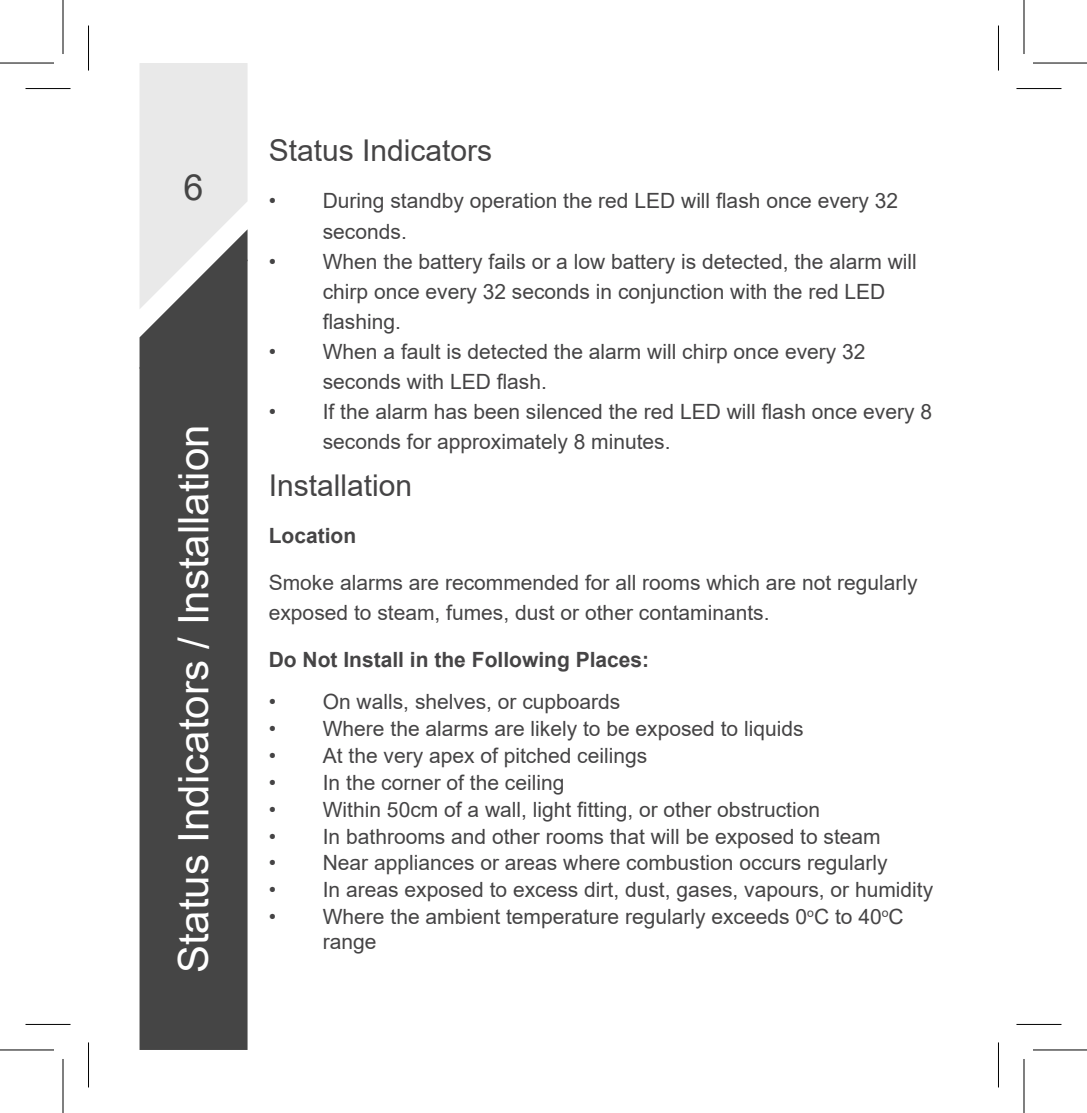
<style>
.page{position:relative;width:1087px;height:1113px;background:#fff}
.page>*{position:absolute;margin:0;border:0;box-sizing:border-box;transform-origin:0 0}
.Paragraph{font:42px "Arial";color:#fff}
.t1{font:36px "Arial";color:#454545}
.Paragraph-2{font:30px "Arial";color:#454445}
.Bullets{font:30px "Arial";color:#454445}
.Paragraph-3{font:21px/30px "Arial";color:#454445}
.Paragraph-4{font:700 21px "Arial";color:#454445}
.Bullets-2{font:700 21px "Arial";color:#454445}
</style>
<div class="page">
<svg style="left:140px;top:63px;width:108px;height:196px;background:#e6e6e6"></svg>
<div style="left:140px;top:259px;width:108px;height:790px;background:#454545"></div>
<svg style="left:26px;top:1024px;width:45px;height:1px"></svg>
<svg style="left:1016px;top:1024px;width:45px;height:1px"></svg>
<hr style="left:26px;top:88px;width:45px;height:1px;background:#000">
<hr style="left:1016px;top:88px;width:45px;height:1px;background:#000">
<hr style="left:26px;top:1023px;width:45px;height:1px;background:#000">
<hr style="left:1016px;top:1023px;width:45px;height:1px;background:#000">
<hr style="left:88px;top:26px;width:1px;height:45px;background:#000">
<hr style="left:88px;top:1042px;width:1px;height:45px;background:#000">
<hr style="left:998px;top:26px;width:1px;height:45px;background:#000">
<hr style="left:998px;top:1042px;width:1px;height:45px;background:#000">
<svg style="left:1024px;top:0;width:1px;height:54px"></svg>
<svg style="left:1024px;top:1059px;width:1px;height:53px"></svg>
<hr style="left:0;top:62px;width:54px;height:2px;background:#000">
<hr style="left:1033px;top:62px;width:54px;height:2px;background:#000">
<hr style="left:0;top:1049px;width:54px;height:1px;background:#000">
<hr style="left:1033px;top:1049px;width:54px;height:1px;background:#000">
<hr style="left:62px;top:0;width:2px;height:54px;background:#000">
<hr style="left:62px;top:1058px;width:2px;height:54px;background:#000">
<hr style="left:1023px;top:0;width:1px;height:54px;background:#000">
<hr style="left:1023px;top:1058px;width:1px;height:54px;background:#000">
<h2 class="t1" style="left:184px;top:162px;width:22px">6</h2>
<p class="Paragraph" style="left:165px;top:973px;width:550px;rotate:-90deg">Status Indicators / Installation</p>
<p class="Paragraph-2" style="left:269px;top:130px;width:225px">Status Indicators</p>
<p class="Paragraph-3" style="left:323px;top:186px;width:577px;text-indent:-54px">• During standby operation the red LED will flash once every 32 seconds.</p>
<p class="Paragraph-3" style="left:323px;top:246px;width:596px;text-indent:-54px">• When the battery fails or a low battery is detected, the alarm will chirp once every 32 seconds in conjunction with the red LED flashing.</p>
<p class="Paragraph-3" style="left:323px;top:336px;width:544px;text-indent:-54px">• When a fault is detected the alarm will chirp once every 32 seconds with LED flash.</p>
<p class="Paragraph-3" style="left:323px;top:396px;width:611px;text-indent:-54px">• If the alarm has been silenced the red LED will flash once every 8 seconds for approximately 8 minutes.</p>
<p class="Bullets" style="left:269px;top:464px;width:145px">Installation</p>
<p class="Bullets-2" style="left:269px;top:520px;width:89px">Location</p>
<p class="Paragraph-3" style="left:269px;top:567px;width:650px">Smoke alarms are recommended for all rooms which are not regularly exposed to steam, fumes, dust or other contaminants.</p>
<p class="Paragraph-4" style="left:269px;top:644px;width:382px">Do Not Install in the Following Places:</p>
<p class="Paragraph-3" style="left:269px;top:686px;width:353px">• On walls, shelves, or cupboards</p>
<p class="Paragraph-3" style="left:269px;top:713px;width:536px">• Where the alarms are likely to be exposed to liquids</p>
<p class="Paragraph-3" style="left:269px;top:740px;width:380px">• At the very apex of pitched ceilings</p>
<p class="Paragraph-3" style="left:269px;top:767px;width:297px">• In the corner of the ceiling</p>
<p class="Paragraph-3" style="left:269px;top:794px;width:553px">• Within 50cm of a wall, light fitting, or other obstruction</p>
<p class="Paragraph-3" style="left:269px;top:821px;width:613px">• In bathrooms and other rooms that will be exposed to steam</p>
<p class="Paragraph-3" style="left:269px;top:848px;width:620px">• Near appliances or areas where combustion occurs regularly</p>
<p class="Paragraph-3" style="left:269px;top:874px;width:666px">• In areas exposed to excess dirt, dust, gases, vapours, or humidity</p>
<p class="Paragraph-3" style="left:323px;top:904px;width:582px;line-height:25.2px;text-indent:-54px">• Where the ambient temperature regularly exceeds 0<sup>o</sup>C to 40<sup>o</sup>C range</p>
</div>
